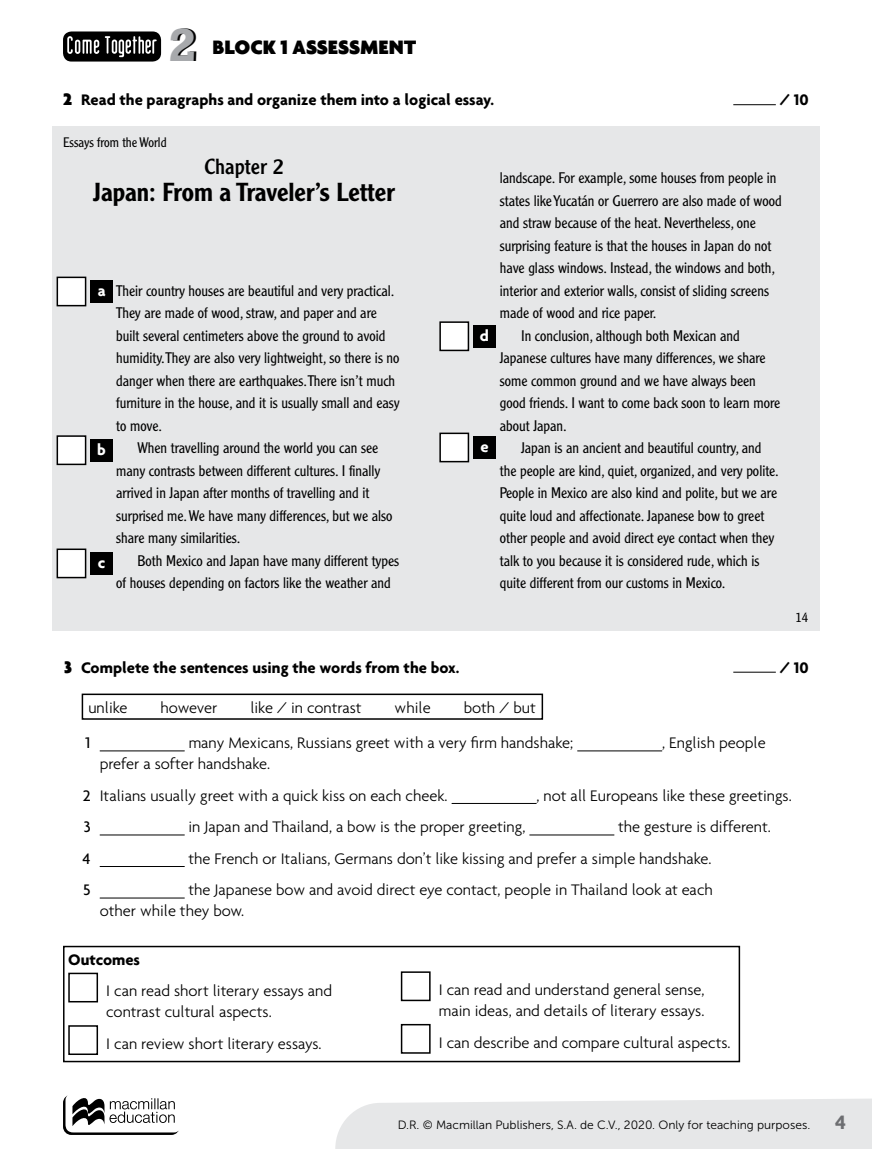
<style>
.page{position:relative;width:872px;height:1149px;background:#fff}
.page>*{position:absolute;margin:0;border:0;box-sizing:border-box;transform-origin:0 0}
.t1{font:500 25.5px "Clearface Gothic LT Std";color:#000}
.t2{font:21.45px "Clearface Gothic LT Std";color:#000}
.t3{font:900 21px "Agenda";color:#000}
.t4{font:300 16.5px/21px "Agenda";color:#000}
.t5{font:700 16.5px "Agenda";color:#000}
.t6{font:700 16.5px "Agenda";color:#fff}
.t7{font:500 16.5px "Agenda";color:#000}
.t8{font:300 15px/22.5px "Clearface Gothic LT Std";color:#000}
.t9{font:300 13.5px "Clearface Gothic LT Std";color:#000}
.t10{font:12px "Museo Sans 300";color:#000}
.s1{font-family:"Rockwell";font-weight:700;font-size:43.5px;color:#a7a9ac}
.s2{font-weight:900;font-size:18px}
.s3{font-weight:500}
.s4{font-family:"Agenda";font-weight:700;font-size:21px;color:#6d6e71}
</style>
<div class="page">
<svg style="left:335px;top:1098px;width:537px;height:50px;background:#e7e8e9"></svg>
<svg style="left:63px;top:1094px;width:117px;height:40px"></svg>
<div style="left:65px;top:1091px;width:117px;height:41px;background:#fff;border-radius:8px"></div>
<svg style="left:72px;top:1098px;width:103px;height:28px"></svg>
<hr style="left:733px;top:104px;width:43px;height:1px;background:#000">
<div style="left:52px;top:126px;width:767px;height:504px;background:#e6e7e8"></div>
<hr style="left:733px;top:671px;width:43px;height:1px;background:#000">
<div style="left:82px;top:693px;width:461px;height:26px;border:2px solid #000"></div>
<hr style="left:100px;top:750px;width:84px;height:1px;background:#000">
<hr style="left:577px;top:750px;width:85px;height:1px;background:#000">
<hr style="left:452px;top:802px;width:84px;height:1px;background:#000">
<hr style="left:100px;top:834px;width:84px;height:1px;background:#000">
<hr style="left:530px;top:834px;width:84px;height:1px;background:#000">
<hr style="left:100px;top:865px;width:84px;height:1px;background:#000">
<hr style="left:100px;top:897px;width:84px;height:1px;background:#000">
<div style="left:63px;top:945px;width:677px;height:116px;border:2px solid #000"></div>
<div style="left:401px;top:971px;width:29px;height:29px;border:2px solid #000"></div>
<div style="left:401px;top:1023px;width:29px;height:30px;border:2px solid #000"></div>
<div style="left:68px;top:972px;width:30px;height:30px;border:2px solid #000"></div>
<div style="left:68px;top:1024px;width:30px;height:30px;border:2px solid #000"></div>
<div style="left:91px;top:280px;width:22px;height:22px;background:#000"></div>
<div style="left:473px;top:325px;width:22px;height:22px;background:#000"></div>
<div style="left:473px;top:436px;width:22px;height:22px;background:#000"></div>
<div style="left:91px;top:439px;width:22px;height:22px;background:#000"></div>
<div style="left:91px;top:552px;width:22px;height:22px;background:#000"></div>
<div style="left:57px;top:277px;width:29px;height:28px;background:#fff"></div>
<div style="left:57px;top:276px;width:29px;height:30px;border:2px solid #000"></div>
<div style="left:440px;top:322px;width:28px;height:28px;background:#fff"></div>
<div style="left:439px;top:321px;width:30px;height:30px;border:2px solid #000"></div>
<div style="left:440px;top:433px;width:28px;height:28px;background:#fff"></div>
<div style="left:439px;top:432px;width:30px;height:30px;border:2px solid #000"></div>
<div style="left:57px;top:436px;width:29px;height:28px;background:#fff"></div>
<div style="left:57px;top:435px;width:29px;height:30px;border:2px solid #000"></div>
<div style="left:57px;top:549px;width:29px;height:28px;background:#fff"></div>
<div style="left:57px;top:548px;width:29px;height:30px;border:2px solid #000"></div>
<div style="left:63px;top:31px;width:98px;height:31px;background:#000;border-radius:9px"></div>
<svg style="left:67px;top:36px;width:32px;height:18px"></svg>
<svg style="left:105px;top:36px;width:52px;height:21px"></svg>
<h3 class="t3" style="left:169px;top:34px;width:249px"><span class="s1">2</span> BLOCK 1 ASSESSMENT</h3>
<p class="t5" style="left:63px;top:90px;width:432px"><span class="s2">2</span> Read the paragraphs and organize them into a logical essay.</p>
<p class="t5" style="left:779px;top:90px;width:31px">/ 10</p>
<p class="t9" style="left:63px;top:134px;width:105px">Essays from the World</p>
<h2 class="t2" style="left:204px;top:152px;width:81px">Chapter 2</h2>
<h1 class="t1" style="left:93px;top:176px;width:303px">Japan: From a Traveler’s Letter</h1>
<p class="t8" style="left:116px;top:279px;width:285px">Their country houses are beautiful and very practical.<br>They are made of wood, straw, and paper and are built several centimeters above the ground to avoid humidity. They are also very lightweight, so there is no danger when there are earthquakes. There isn’t much furniture in the house, and it is usually small and easy to move.</p>
<p class="t8" style="left:116px;top:436px;width:278px;text-indent:21px">When travelling around the world you can see many contrasts between different cultures. I finally arrived in Japan after months of travelling and it surprised me. We have many differences, but we also share many similarities.</p>
<p class="t8" style="left:116px;top:549px;width:284px;text-indent:21px">Both Mexico and Japan have many different types of houses depending on factors like the weather and</p>
<p class="t6" style="left:98px;top:281px;width:9px">a</p>
<p class="t6" style="left:480px;top:325px;width:11px">d</p>
<p class="t6" style="left:97px;top:439px;width:10px">b</p>
<p class="t6" style="left:480px;top:436px;width:10px">e</p>
<p class="t6" style="left:98px;top:552px;width:9px">c</p>
<p class="t8" style="left:500px;top:166px;width:278px">landscape. For example, some houses from people in</p>
<p class="t8" style="left:500px;top:189px;width:284px">states like Yucatán or Guerrero are also made of wood</p>
<p class="t8" style="left:500px;top:211px;width:258px">and straw because of the heat. Nevertheless, one</p>
<p class="t8" style="left:500px;top:234px;width:273px">surprising feature is that the houses in Japan do not</p>
<p class="t8" style="left:500px;top:256px;width:277px">have glass windows. Instead, the windows and both,</p>
<p class="t8" style="left:500px;top:279px;width:271px">interior and exterior walls, consist of sliding screens</p>
<p class="t8" style="left:500px;top:301px;width:158px">made of wood and rice paper.</p>
<p class="t8" style="left:521px;top:324px;width:220px">In conclusion, although both Mexican and</p>
<p class="t8" style="left:500px;top:346px;width:267px">Japanese cultures have many differences, we share</p>
<p class="t8" style="left:500px;top:369px;width:258px">some common ground and we have always been</p>
<p class="t8" style="left:500px;top:391px;width:282px">good friends. I want to come back soon to learn more</p>
<p class="t8" style="left:500px;top:414px;width:69px">about Japan.</p>
<p class="t8" style="left:521px;top:436px;width:242px">Japan is an ancient and beautiful country, and</p>
<p class="t8" style="left:500px;top:459px;width:280px">the people are kind, quiet, organized, and very polite.</p>
<p class="t8" style="left:500px;top:481px;width:279px">People in Mexico are also kind and polite, but we are</p>
<p class="t8" style="left:500px;top:504px;width:266px">quite loud and affectionate. Japanese bow to greet</p>
<p class="t8" style="left:500px;top:526px;width:276px">other people and avoid direct eye contact when they</p>
<p class="t8" style="left:500px;top:549px;width:261px">talk to you because it is considered rude, which is</p>
<p class="t8" style="left:500px;top:571px;width:227px">quite different from our customs in Mexico.</p>
<p class="t9" style="left:795px;top:609px;width:14px">14</p>
<p class="t5" style="left:64px;top:657px;width:397px"><span class="s2">3</span> Complete the sentences using the words from the box.</p>
<p class="t5" style="left:779px;top:657px;width:31px">/ 10</p>
<p class="t4" style="left:88px;top:696px;width:41px">unlike</p>
<p class="t4" style="left:161px;top:696px;width:58px">however</p>
<p class="t4" style="left:250px;top:696px;width:113px">like / in contrast</p>
<p class="t4" style="left:394px;top:696px;width:38px">while</p>
<p class="t4" style="left:464px;top:696px;width:74px">both / but</p>
<p class="t7" style="left:85px;top:732px;width:7px">1</p>
<p class="t4" style="left:189px;top:732px;width:386px">many Mexicans, Russians greet with a very firm handshake;</p>
<p class="t4" style="left:662px;top:732px;width:105px">, English people</p>
<p class="t4" style="left:83px;top:747px;width:366px;line-height:31.5px;text-indent:17px">prefer a softer handshake.<br><span class="s3">2</span> Italians usually greet with a quick kiss on each cheek.</p>
<p class="t4" style="left:536px;top:784px;width:257px">, not all Europeans like these greetings.</p>
<p class="t7" style="left:84px;top:816px;width:8px">3</p>
<p class="t4" style="left:188px;top:816px;width:338px">in Japan and Thailand, a bow is the proper greeting,</p>
<p class="t4" style="left:618px;top:816px;width:154px">the gesture is different.</p>
<p class="t7" style="left:82px;top:848px;width:10px">4</p>
<p class="t4" style="left:188px;top:847px;width:524px">the French or Italians, Germans don’t like kissing and prefer a simple handshake.</p>
<p class="t7" style="left:83px;top:879px;width:9px">5</p>
<p class="t4" style="left:100px;top:879px;width:614px;text-indent:89px">the Japanese bow and avoid direct eye contact, people in Thailand look at each other while they bow.</p>
<p class="t5" style="left:68px;top:949px;width:73px">Outcomes</p>
<p class="t4" style="left:106px;top:980px;width:227px">I can read short literary essays and contrast cultural aspects.</p>
<p class="t4" style="left:106px;top:1032px;width:217px">I can review short literary essays.</p>
<p class="t4" style="left:439px;top:978px;width:267px">I can read and understand general sense, main ideas, and details of literary essays.</p>
<p class="t4" style="left:439px;top:1031px;width:293px">I can describe and compare cultural aspects.</p>
<p class="t10" style="left:398px;top:1117px;width:449px">D.R. © Macmillan Publishers, S.A. de C.V., 2020. Only for teaching purposes. <span class="s4">4</span></p>
</div>
